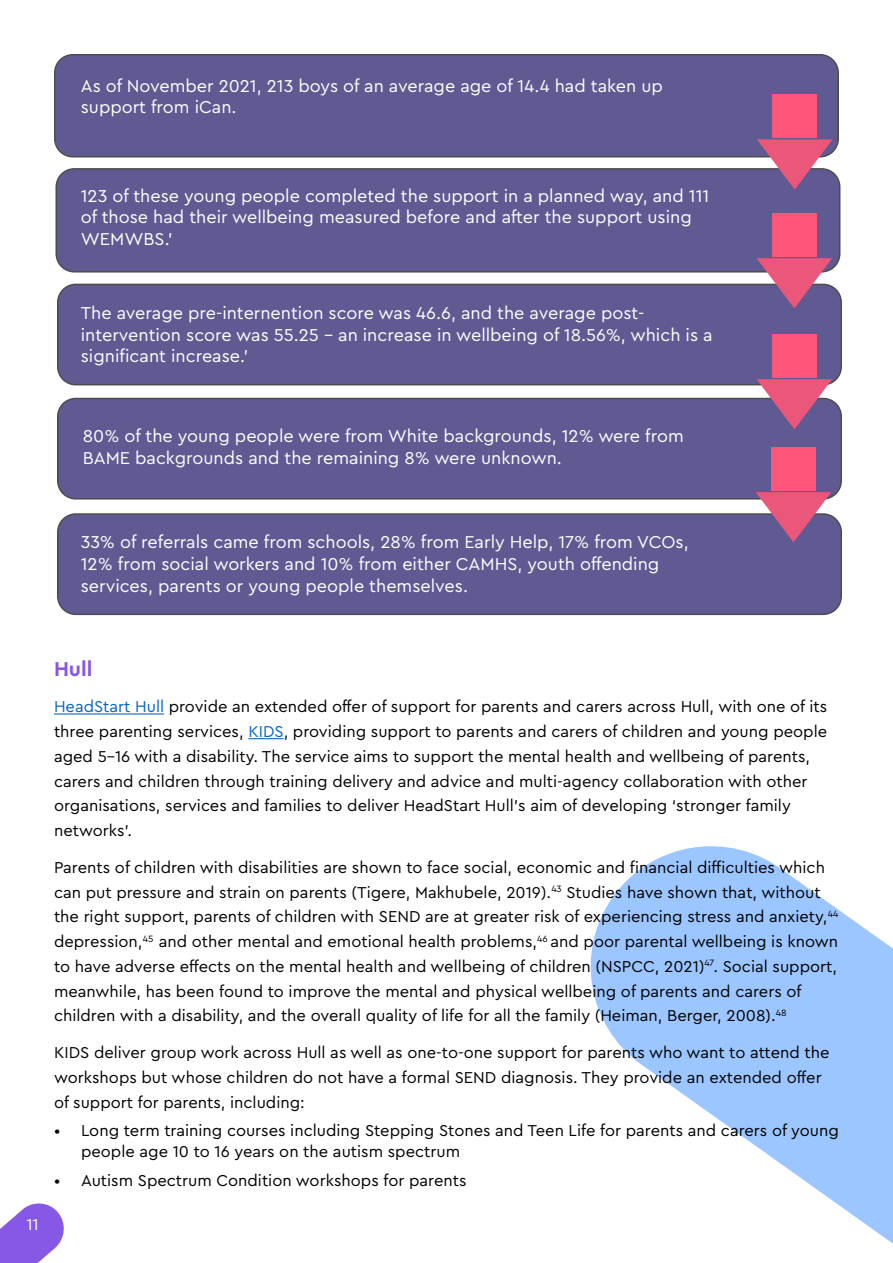
<style>
.page{position:relative;width:893px;height:1263px;background:#fff}
.page>*{position:absolute;margin:0;border:0;box-sizing:border-box;transform-origin:0 0}
.t1{font:700 21px "Cera Pro";color:#8757e5}
.t2{font:18px/21.6px "Cera Pro";color:#fff}
.t3{font:16.5px/24.8px "Cera Pro";color:#000}
.t4{font:16.5px "Cera Pro";color:#fff}
.s1{color:#0563c1}
</style>
<div class="page">
<svg style="left:0;top:1203px;width:64px;height:60px"></svg>
<svg style="left:590px;top:846px;width:303px;height:398px;fill:#9cc6ff"></svg>
<hr style="left:54px;top:713px;width:110px;height:1px;background:#0563c1">
<hr style="left:248px;top:738px;width:36px;height:1px;background:#0563c1">
<div style="left:58px;top:398px;width:783px;height:101px;background:#5f5a92;border-radius:18px"></div>
<div style="left:57px;top:398px;width:785px;height:102px;border:2px solid #000;border-radius:18px"></div>
<div style="left:58px;top:284px;width:783px;height:101px;background:#5f5a92;border-radius:18px"></div>
<div style="left:57px;top:284px;width:785px;height:101px;border:2px solid #000;border-radius:18px"></div>
<div style="left:55px;top:55px;width:783px;height:102px;background:#5f5a92;border-radius:18px"></div>
<div style="left:54px;top:54px;width:785px;height:103px;border:2px solid #000;border-radius:18px"></div>
<div style="left:56px;top:169px;width:784px;height:103px;background:#5f5a92;border-radius:18px"></div>
<div style="left:56px;top:168px;width:784px;height:104px;border:2px solid #000;border-radius:18px"></div>
<div style="left:58px;top:514px;width:783px;height:100px;background:#5f5a92;border-radius:18px"></div>
<div style="left:57px;top:513px;width:785px;height:102px;border:2px solid #000;border-radius:18px"></div>
<svg style="left:757px;top:139px;width:76px;height:51px"></svg>
<div style="left:772px;top:95px;width:45px;height:43px;background:#ff557a"></div>
<svg style="left:756px;top:258px;width:76px;height:50px"></svg>
<div style="left:772px;top:214px;width:45px;height:43px;background:#ff557a"></div>
<svg style="left:756px;top:379px;width:76px;height:50px"></svg>
<div style="left:772px;top:335px;width:45px;height:43px;background:#ff557a"></div>
<svg style="left:756px;top:492px;width:75px;height:50px"></svg>
<div style="left:771px;top:447px;width:45px;height:44px;background:#ff557a"></div>
<p class="t2" style="left:81px;top:74px;width:584px">As of November 2021, 213 boys of an average age of 14.4 had taken up support from iCan.</p>
<p class="t2" style="left:81px;top:184px;width:630px">123 of these young people completed the support in a planned way, and 111 of those had their wellbeing measured before and after the support using<br>WEMWBS.’</p>
<p class="t2" style="left:81px;top:301px;width:633px">The average pre-internention score was 46.6, and the average post&shy;intervention score was 55.25 – an increase in wellbeing of 18.56%, which is a significant increase.’</p>
<p class="t2" style="left:83px;top:424px;width:602px">80% of the young people were from White backgrounds, 12% were from<br>BAME backgrounds and the remaining 8% were unknown.</p>
<p class="t2" style="left:81px;top:531px;width:609px">33% of referrals came from schools, 28% from Early Help, 17% from VCOs,<br>12% from social workers and 10% from either CAMHS, youth offending services, parents or young people themselves.</p>
<p class="t4" style="left:26px;top:1213px;width:14px">11</p>
<p class="t1" style="left:54px;top:654px;width:40px">Hull</p>
<p class="t3" style="left:54px;top:694px;width:775px"><span class="s1">HeadStart Hull</span> provide an extended offer of support for parents and carers across Hull, with one of its three parenting services, <span class="s1">KIDS</span>, providing support to parents and carers of children and young people aged 5-16 with a disability. The service aims to support the mental health and wellbeing of parents, carers and children through training delivery and advice and multi-agency collaboration with other organisations, services and families to deliver HeadStart Hull’s aim of developing ‘stronger family networks’.</p>
<p class="t3" style="left:54px;top:854px;width:786px">Parents of children with disabilities are shown to face social, economic and financial difficulties which can put pressure and strain on parents (Tigere, Makhubele, 2019).<sup>43</sup> Studies have shown that, without the right support, parents of children with SEND are at greater risk of experiencing stress and anxiety,<sup>44 </sup>depression,<sup>45</sup> and other mental and emotional health problems,<sup>46</sup> and poor parental wellbeing is known to have adverse effects on the mental health and wellbeing of children (NSPCC, 2021)<sup>47</sup>. Social support, meanwhile, has been found to improve the mental and physical wellbeing of parents and carers of children with a disability, and the overall quality of life for all the family (Heiman, Berger, 2008).<sup>48</sup></p>
<p class="t3" style="left:54px;top:1039px;width:777px">KIDS deliver group work across Hull as well as one-to-one support for parents who want to attend the workshops but whose children do not have a formal SEND diagnosis. They provide an extended offer of support for parents, including:</p>
<p class="t3" style="left:81px;top:1119px;width:759px;line-height:21px;text-indent:-27px">• Long term training courses including Stepping Stones and Teen Life for parents and carers of young people age 10 to 16 years on the autism spectrum</p>
<p class="t3" style="left:54px;top:1167px;width:414px">• Autism Spectrum Condition workshops for parents</p>
</div>
